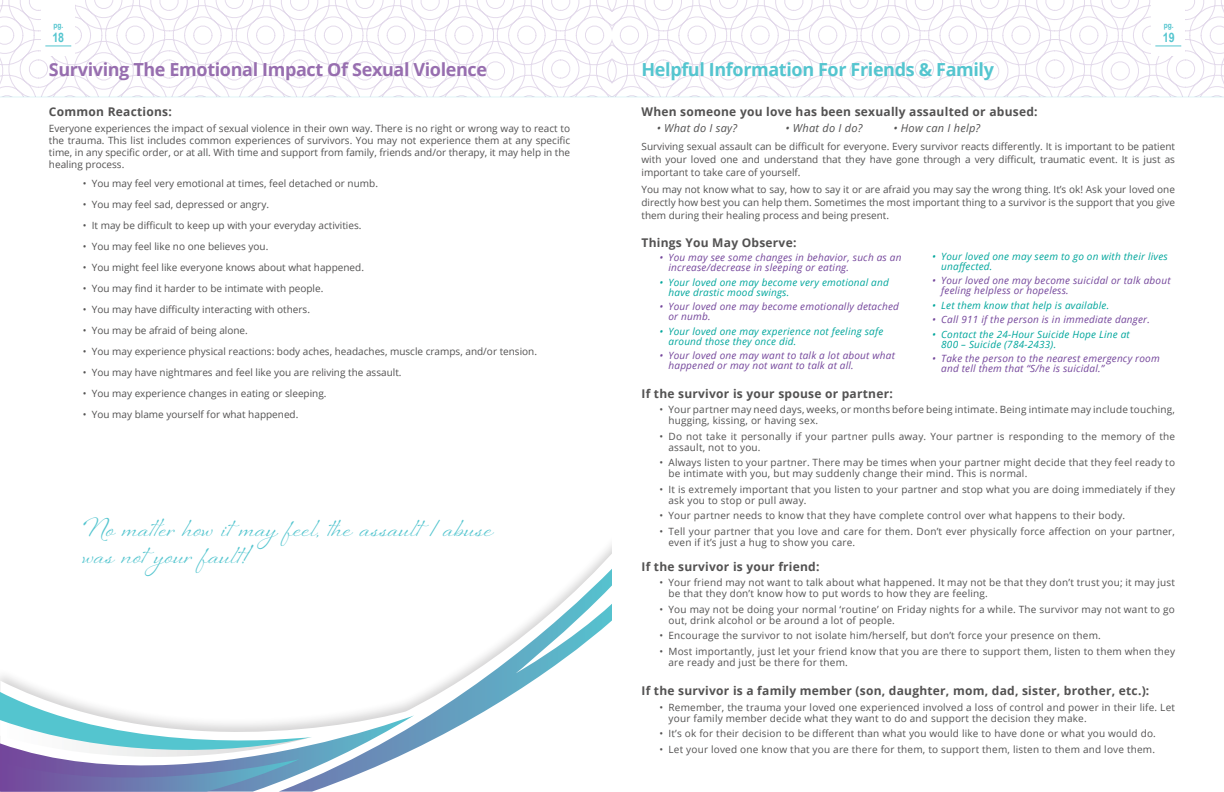
<style>
.page{position:relative;width:1224px;height:792px;background:#fff}
.page>*{position:absolute;margin:0;border:0;box-sizing:border-box;transform-origin:0 0}
.t1{font:25px/27px "Sheila";letter-spacing:.02em;color:#54c5cf}
.t2{font:700 18px "Open Sans";letter-spacing:-.02em;color:#976eaf}
.t3{font:700 18px "Open Sans";letter-spacing:-.02em;color:#54c5cf}
.t4{font:700 13px "Arial Narrow";color:#54c5cf}
.t5{font:700 12px "Open Sans";letter-spacing:.02em;color:#535252}
.t6{font:italic 11px "Open Sans";letter-spacing:.02em;color:#535252}
.t7{font:10px/11px "Open Sans";letter-spacing:.02em;color:#535252}
.t8{font:10px "Open Sans";color:#535252}
.t9{font:italic 10px/10px "Open Sans";letter-spacing:.02em;color:#74469b}
.t10{font:italic 10px/10px "Open Sans";letter-spacing:.02em;color:#01a69c}
.t11{font:700 8px "Arial Narrow";color:#54c5cf}
</style>
<div class="page">
<svg style="left:0;top:0;width:1224px;height:96px"></svg>
<hr style="left:612px;top:96px;width:612px;height:1px;background:#54c5cf">
<hr style="left:0;top:96px;width:612px;height:1px;background:#54c5cf">
<svg style="left:414px;top:569px;width:198px;height:180px"></svg>
<svg style="left:0;top:692px;width:414px;height:100px"></svg>
<p class="t11" style="left:53px;top:20px;width:11px">pg.</p>
<h3 class="t4" style="left:52px;top:28px;width:13px">18</h3>
<h2 class="t2" style="left:49px;top:57px;width:440px">Surviving The Emotional Impact Of Sexual Violence</h2>
<p class="t5" style="left:49px;top:103px;width:124px">Common Reactions:</p>
<p class="t7" style="left:49px;top:122px;width:523px;line-height:12px;text-align:justify">Everyone experiences the impact of sexual violence in their own way. There is no right or wrong way to react to the trauma. This list includes common experiences of survivors. You may not experience them at any specific time, in any specific order, or at all. With time and support from family, friends and/or therapy, it may help in the healing process.</p>
<p class="t8" style="left:83px;top:176px;width:297px">• You may feel very emotional at times, feel detached or numb.</p>
<p class="t8" style="left:83px;top:197px;width:188px">• You may feel sad, depressed or angry.</p>
<p class="t8" style="left:83px;top:218px;width:280px">• It may be difficult to keep up with your everyday activities.</p>
<p class="t8" style="left:83px;top:239px;width:187px">• You may feel like no one believes you.</p>
<p class="t8" style="left:83px;top:260px;width:283px">• You might feel like everyone knows about what happened.</p>
<p class="t8" style="left:83px;top:281px;width:242px">• You may find it harder to be intimate with people.</p>
<p class="t8" style="left:83px;top:302px;width:229px">• You may have difficulty interacting with others.</p>
<p class="t8" style="left:83px;top:323px;width:167px">• You may be afraid of being alone.</p>
<p class="t8" style="left:83px;top:344px;width:456px">• You may experience physical reactions: body aches, headaches, muscle cramps, and/or tension.</p>
<p class="t8" style="left:83px;top:365px;width:320px">• You may have nightmares and feel like you are reliving the assault.</p>
<p class="t8" style="left:83px;top:386px;width:245px">• You may experience changes in eating or sleeping.</p>
<p class="t8" style="left:83px;top:407px;width:217px">• You may blame yourself for what happened.</p>
<h1 class="t1" style="left:84px;top:514px;width:411px">No matter how it may feel, the assault / abuse was not your fault!</h1>
<p class="t11" style="left:1164px;top:20px;width:11px">pg.</p>
<h3 class="t4" style="left:1163px;top:28px;width:13px">19</h3>
<h2 class="t3" style="left:642px;top:57px;width:354px">Helpful Information For Friends &amp; Family</h2>
<p class="t5" style="left:642px;top:103px;width:398px">When someone you love has been sexually assaulted or abused:</p>
<p class="t6" style="left:657px;top:121px;width:82px">• What do I say?</p>
<p class="t6" style="left:786px;top:121px;width:78px">• What do I do?</p>
<p class="t6" style="left:894px;top:121px;width:88px">• How can I help?</p>
<p class="t7" style="left:642px;top:139px;width:535px;line-height:13px;text-align:justify">Surviving sexual assault can be difficult for everyone. Every survivor reacts differently. It is important to be patient with your loved one and understand that they have gone through a very difficult, traumatic event. It is just as important to take care of yourself.</p>
<p class="t7" style="left:642px;top:183px;width:535px;line-height:13px;text-align:justify">You may not know what to say, how to say it or are afraid you may say the wrong thing. It’s ok! Ask your loved one directly how best you can help them. Sometimes the most important thing to a survivor is the support that you give them during their healing process and being present.</p>
<p class="t5" style="left:642px;top:234px;width:156px">Things You May Observe:</p>
<p class="t9" style="left:669px;top:253px;width:235px;text-indent:-9px">• You may see some changes in behavior, such as an increase/decrease in sleeping or eating.</p>
<p class="t10" style="left:669px;top:277px;width:222px;text-indent:-9px">• Your loved one may become very emotional and have drastic mood swings.</p>
<p class="t9" style="left:669px;top:302px;width:232px;text-indent:-9px">• Your loved one may become emotionally detached or numb.</p>
<p class="t10" style="left:669px;top:326px;width:216px;text-indent:-9px">• Your loved one may experience not feeling safe around those they once did.</p>
<p class="t9" style="left:669px;top:351px;width:228px;text-indent:-9px">• Your loved one may want to talk a lot about what happened or may not want to talk at all.</p>
<p class="t10" style="left:941px;top:251px;width:228px;text-indent:-9px">• Your loved one may seem to go on with their lives unaffected.</p>
<p class="t9" style="left:941px;top:276px;width:231px;text-indent:-9px">• Your loved one may become suicidal or talk about feeling helpless or hopeless.</p>
<p class="t10" style="left:932px;top:300px;width:178px">• Let them know that help is available.</p>
<p class="t9" style="left:932px;top:315px;width:219px">• Call 911 if the person is in immediate danger.</p>
<p class="t10" style="left:941px;top:329px;width:190px;text-indent:-9px">• Contact the 24-Hour Suicide Hope Line at<br>800 – Suicide (784-2433).</p>
<p class="t9" style="left:941px;top:354px;width:220px;text-indent:-9px">• Take the person to the nearest emergency room and tell them that “S/he is suicidal.”</p>
<p class="t5" style="left:642px;top:385px;width:253px">If the survivor is your spouse or partner:</p>
<p class="t7" style="left:669px;top:404px;width:508px;text-indent:-9px">• Your partner may need days, weeks, or months before being intimate. Being intimate may include touching, hugging, kissing, or having sex.</p>
<p class="t7" style="left:669px;top:431px;width:508px;text-indent:-9px">• Do not take it personally if your partner pulls away. Your partner is responding to the memory of the assault, not to you.</p>
<p class="t7" style="left:669px;top:457px;width:508px;text-indent:-9px">• Always listen to your partner. There may be times when your partner might decide that they feel ready to be intimate with you, but may suddenly change their mind. This is normal.</p>
<p class="t7" style="left:669px;top:484px;width:508px;text-indent:-9px">• It is extremely important that you listen to your partner and stop what you are doing immediately if they ask you to stop or pull away.</p>
<p class="t7" style="left:660px;top:510px;width:467px">• Your partner needs to know that they have complete control over what happens to their body.</p>
<p class="t7" style="left:669px;top:526px;width:508px;text-indent:-9px">• Tell your partner that you love and care for them. Don’t ever physically force affection on your partner, even if it’s just a hug to show you care.</p>
<p class="t5" style="left:642px;top:558px;width:180px">If the survivor is your friend:</p>
<p class="t7" style="left:669px;top:577px;width:508px;text-indent:-9px">• Your friend may not want to talk about what happened. It may not be that they don’t trust you; it may just be that they don’t know how to put words to how they are feeling.</p>
<p class="t7" style="left:669px;top:604px;width:508px;text-indent:-9px">• You may not be doing your normal ‘routine’ on Friday nights for a while. The survivor may not want to go out, drink alcohol or be around a lot of people.</p>
<p class="t7" style="left:660px;top:630px;width:443px">• Encourage the survivor to not isolate him/herself, but don’t force your presence on them.</p>
<p class="t7" style="left:669px;top:646px;width:508px;text-indent:-9px">• Most importantly, just let your friend know that you are there to support them, listen to them when they are ready and just be there for them.</p>
<p class="t5" style="left:642px;top:683px;width:509px">If the survivor is a family member (son, daughter, mom, dad, sister, brother, etc.):</p>
<p class="t7" style="left:669px;top:701px;width:508px;text-indent:-9px">• Remember, the trauma your loved one experienced involved a loss of control and power in their life. Let your family member decide what they want to do and support the decision they make.</p>
<p class="t7" style="left:660px;top:728px;width:498px">• It’s ok for their decision to be different than what you would like to have done or what you would do.</p>
<p class="t7" style="left:660px;top:743px;width:497px">• Let your loved one know that you are there for them, to support them, listen to them and love them.</p>
</div>
